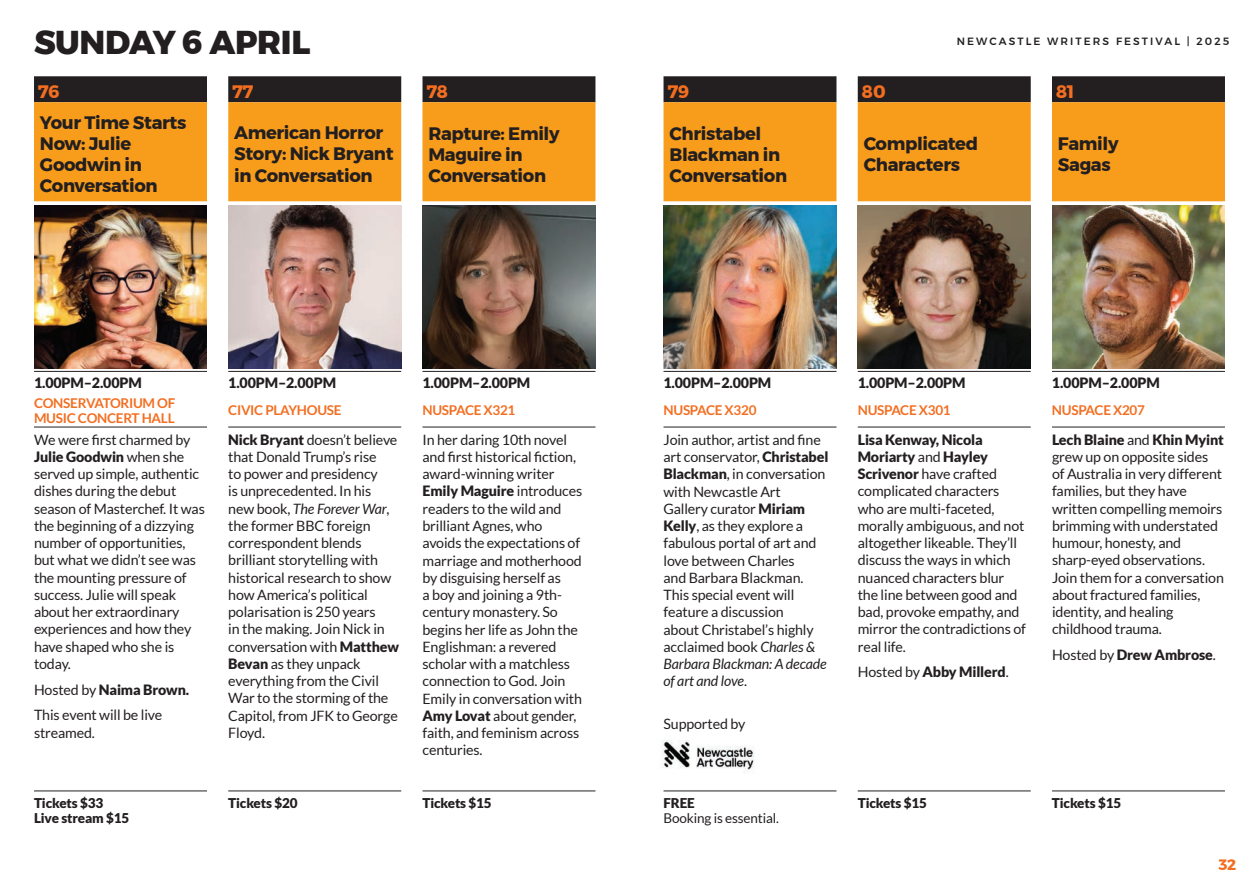
<style>
.page{position:relative;width:1259px;height:893px;background:#fff}
.page>*{position:absolute;margin:0;border:0;box-sizing:border-box;transform-origin:0 0}
.Heading_Black{font:800 33px "Montserrat";letter-spacing:-.01em;color:#231f20}
.t1{font:700 18px/21px "Montserrat";letter-spacing:-.02em;color:#231f20}
.SESSION_NUMBER{font:700 18px "Montserrat";letter-spacing:-.02em;color:#f36e21}
.t2{font:700 15px "Montserrat";color:#f36e21}
.Body_Text{font:14.25px/17.2px "Lato";letter-spacing:-.01em;color:#231f20}
.Times{font:900 14.25px "Lato";letter-spacing:-.01em;color:#231f20}
.Body_Text-2{font:900 14.25px "Lato";letter-spacing:-.01em;color:#231f20}
.Venue_Orange{font:700 13.5px/15px "Lato";letter-spacing:-.02em;color:#f36e21}
.Tickets{font:900 13.5px/15px "Lato";letter-spacing:-.01em;color:#231f20}
.Tickets-2{font:13.5px/15px "Lato";letter-spacing:-.01em;color:#231f20}
.t3{font:500 10.5px "Montserrat";letter-spacing:.2em;color:#231f20}
.s1{font-weight:900}
.s2{font-weight:400}
.s3{font-style:italic}
</style>
<div class="page">
<svg style="left:34px;top:76px;width:1191px;height:26px;background:#413d3e"></svg>
<svg style="left:34px;top:102px;width:1191px;height:99px;background:#f8a839"></svg>
<hr style="left:34px;top:371px;width:173px;height:1px;background:#231f20">
<hr style="left:228px;top:371px;width:173px;height:1px;background:#231f20">
<hr style="left:422px;top:371px;width:173px;height:1px;background:#231f20">
<hr style="left:663px;top:371px;width:173px;height:1px;background:#231f20">
<hr style="left:857px;top:371px;width:173px;height:1px;background:#231f20">
<hr style="left:1052px;top:371px;width:173px;height:1px;background:#231f20">
<hr style="left:34px;top:790px;width:173px;height:1px;background:#231f20">
<hr style="left:228px;top:790px;width:173px;height:1px;background:#231f20">
<hr style="left:422px;top:790px;width:173px;height:1px;background:#231f20">
<hr style="left:663px;top:790px;width:173px;height:1px;background:#231f20">
<hr style="left:857px;top:790px;width:173px;height:1px;background:#231f20">
<hr style="left:1052px;top:790px;width:173px;height:1px;background:#231f20">
<hr style="left:34px;top:427px;width:173px;height:1px;background:#231f20">
<hr style="left:228px;top:427px;width:173px;height:1px;background:#231f20">
<hr style="left:422px;top:427px;width:173px;height:1px;background:#231f20">
<hr style="left:663px;top:427px;width:173px;height:1px;background:#231f20">
<hr style="left:857px;top:427px;width:173px;height:1px;background:#231f20">
<hr style="left:1052px;top:427px;width:173px;height:1px;background:#231f20">
<img style="left:34px;top:206px;width:173px;height:162px">
<img style="left:228px;top:206px;width:173px;height:162px">
<img style="left:422px;top:206px;width:173px;height:162px">
<img style="left:663px;top:206px;width:173px;height:162px">
<img style="left:857px;top:206px;width:173px;height:162px">
<img style="left:661px;top:740px;width:93px;height:33px">
<img style="left:1052px;top:206px;width:173px;height:162px">
<p class="Heading_Black" style="left:34px;top:16px;width:278px">SUNDAY 6 APRIL</p>
<p class="t3" style="left:956px;top:33px;width:274px">NEWCASTLE WRITERS FESTIVAL | 2025</p>
<p class="SESSION_NUMBER" style="left:38px;top:77px;width:23px">76</p>
<p class="SESSION_NUMBER" style="left:232px;top:77px;width:22px">77</p>
<p class="SESSION_NUMBER" style="left:427px;top:77px;width:23px">78</p>
<p class="SESSION_NUMBER" style="left:668px;top:77px;width:23px">79</p>
<p class="SESSION_NUMBER" style="left:862px;top:77px;width:25px">80</p>
<p class="SESSION_NUMBER" style="left:1056px;top:77px;width:20px">81</p>
<p class="t1" style="left:40px;top:112px;width:148px">Your Time Starts<br>Now: Julie<br>Goodwin in<br>Conversation</p>
<p class="t1" style="left:234px;top:123px;width:161px">American Horror<br>Story: Nick Bryant in Conversation</p>
<p class="t1" style="left:428px;top:123px;width:133px">Rapture: Emily<br>Maguire in<br>Conversation</p>
<p class="t1" style="left:669px;top:123px;width:119px">Christabel<br>Blackman in<br>Conversation</p>
<p class="t1" style="left:863px;top:133px;width:116px">Complicated<br>Characters</p>
<p class="t1" style="left:1058px;top:133px;width:62px">Family<br>Sagas</p>
<p class="Times" style="left:34px;top:374px;width:109px">1.00PM–2.00PM</p>
<p class="Times" style="left:228px;top:374px;width:109px">1.00PM–2.00PM</p>
<p class="Times" style="left:422px;top:374px;width:109px">1.00PM–2.00PM</p>
<p class="Times" style="left:663px;top:374px;width:109px">1.00PM–2.00PM</p>
<p class="Times" style="left:857px;top:374px;width:109px">1.00PM–2.00PM</p>
<p class="Times" style="left:1052px;top:374px;width:109px">1.00PM–2.00PM</p>
<p class="Venue_Orange" style="left:34px;top:395px;width:143px">CONSERVATORIUM OF<br>MUSIC CONCERT HALL</p>
<p class="Venue_Orange" style="left:228px;top:403px;width:115px">CIVIC PLAYHOUSE</p>
<p class="Venue_Orange" style="left:422px;top:403px;width:94px">NUSPACE X321</p>
<p class="Venue_Orange" style="left:663px;top:403px;width:94px">NUSPACE X320</p>
<p class="Venue_Orange" style="left:857px;top:403px;width:94px">NUSPACE X301</p>
<p class="Venue_Orange" style="left:1052px;top:403px;width:94px">NUSPACE X207</p>
<p class="Body_Text" style="left:34px;top:431px;width:172px">We were first charmed by<br><span class="s1">Julie Goodwin</span> when she served up simple, authentic dishes during the debut season of Masterchef. It was the beginning of a dizzying number of opportunities, but what we didn’t see was the mounting pressure of success. Julie will speak about her extraordinary experiences and how they have shaped who she is today.</p>
<p class="Body_Text-2" style="left:34px;top:681px;width:157px"><span class="s2">Hosted by</span> Naima Brown.</p>
<p class="Body_Text" style="left:34px;top:706px;width:130px">This event will be live streamed.</p>
<p class="Body_Text" style="left:228px;top:431px;width:172px"><span class="s1">Nick Bryant</span> doesn’t believe that Donald Trump’s rise<br>to power and presidency<br>is unprecedented. In his new book, <span class="s3">The Forever War</span>, the former BBC foreign correspondent blends brilliant storytelling with historical research to show how America’s political polarisation is 250 years<br>in the making. Join Nick in conversation with <span class="s1">Matthew<br>Bevan</span> as they unpack everything from the Civil<br>War to the storming of the<br>Capitol, from JFK to George<br>Floyd.</p>
<p class="Body_Text" style="left:422px;top:431px;width:161px">In her daring 10th novel and first historical fiction, award-winning writer<br><span class="s1">Emily Maguire</span> introduces readers to the wild and brilliant Agnes, who avoids the expectations of marriage and motherhood by disguising herself as<br>a boy and joining a 9th&shy;century monastery. So begins her life as John the<br>Englishman: a revered scholar with a matchless connection to God. Join<br>Emily in conversation with<br><span class="s1">Amy Lovat</span> about gender, faith, and feminism across centuries.</p>
<p class="Body_Text" style="left:663px;top:431px;width:166px">Join author, artist and fine art conservator, <span class="s1">Christabel<br>Blackman</span>, in conversation with Newcastle Art<br>Gallery curator <span class="s1">Miriam<br>Kelly</span>, as they explore a fabulous portal of art and love between Charles<br>and Barbara Blackman.<br>This special event will feature a discussion<br>about Christabel’s highly acclaimed book <span class="s3">Charles &amp;<br>Barbara Blackman: A decade of art and love</span>.</p>
<p class="Body_Text" style="left:1052px;top:431px;width:173px"><span class="s1">Lech Blaine</span> and <span class="s1">Khin Myint </span>grew up on opposite sides of Australia in very different families, but they have written compelling memoirs brimming with understated humour, honesty, and sharp-eyed observations.<br>Join them for a conversation about fractured families, identity, and healing childhood trauma.</p>
<p class="Body_Text-2" style="left:1052px;top:647px;width:165px"><span class="s2">Hosted by</span> Drew Ambrose<span class="s2">.</span></p>
<p class="Body_Text" style="left:857px;top:431px;width:170px"><span class="s1">Lisa Kenway, Nicola<br>Moriarty</span> and <span class="s1">Hayley<br>Scrivenor</span> have crafted complicated characters who are multi-faceted, morally ambiguous, and not altogether likeable. They’ll discuss the ways in which nuanced characters blur the line between good and bad, provoke empathy, and mirror the contradictions of real life.</p>
<p class="Body_Text-2" style="left:857px;top:664px;width:152px"><span class="s2">Hosted by</span> Abby Millerd<span class="s2">.</span></p>
<p class="Body_Text" style="left:663px;top:716px;width:83px">Supported by</p>
<p class="Tickets" style="left:34px;top:795px;width:97px">Tickets $33<br>Live stream $15</p>
<p class="Tickets" style="left:228px;top:795px;width:71px">Tickets $20</p>
<p class="Tickets" style="left:422px;top:795px;width:71px">Tickets $15</p>
<p class="Tickets-2" style="left:663px;top:795px;width:117px"><span class="s1">FREE<br></span>Booking is essential.</p>
<p class="Tickets" style="left:857px;top:795px;width:71px">Tickets $15</p>
<p class="Tickets" style="left:1052px;top:795px;width:71px">Tickets $15</p>
<p class="t2" style="left:1218px;top:852px;width:19px">32</p>
</div>
